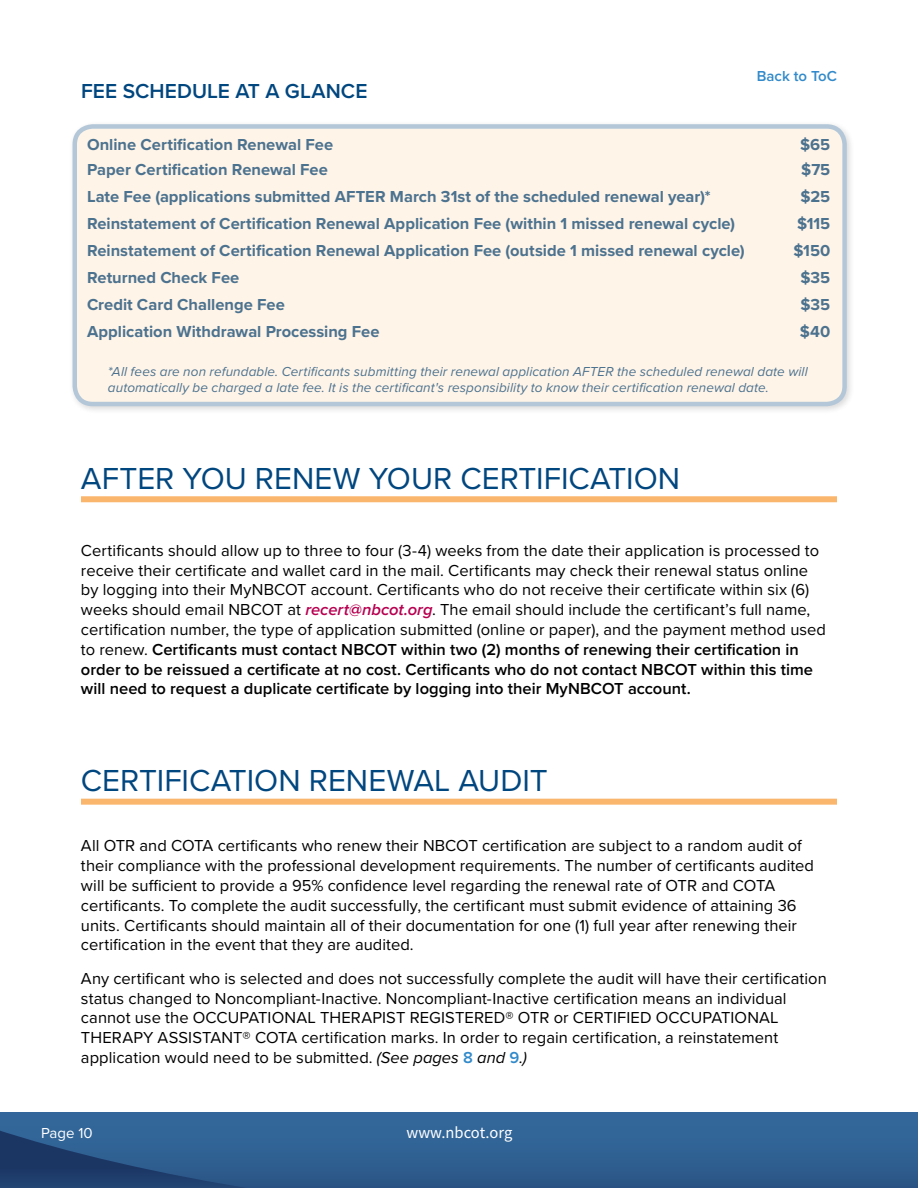
<style>
.page{position:relative;width:918px;height:1188px;background:#fff}
.page>*{position:absolute;margin:0;border:0;box-sizing:border-box;transform-origin:0 0}
.t1{font:31.5px "Proxima Nova";color:#00467f}
.t2{font:600 21px "Proxima Nova";letter-spacing:.005em;color:#00467f}
.t3{font:16.5px/19.8px "Proxima Nova";letter-spacing:.005em;color:#000}
.t4{font:700 16.5px "Proxima Nova";color:#00467f}
.t5{font:16.5px "Source Sans Pro";color:#fff}
.t6{font:600 15px "Proxima Nova";color:#328aca}
.t7{font:15px "Proxima Nova";color:#fff}
.t8{font:italic 13.5px/16.2px "Proxima Nova";letter-spacing:.01em;color:#00467f}
.s1{font-weight:600;font-style:italic;color:#b70050}
.s2{font-weight:600}
.s3{font-style:italic}
.s4{font-weight:600;color:#328aca}
</style>
<div class="page">
<div style="left:0;top:1113px;width:918px;height:75px;background:#369"></div>
<svg style="left:0;top:1130px;width:918px;height:58px"></svg>
<div style="left:81px;top:496px;width:756px;height:6px;background:#fbb66e"></div>
<div style="left:81px;top:799px;width:756px;height:6px;background:#fbb66e"></div>
<div style="left:69px;top:120px;width:786px;height:295px;background:#000;opacity:.5"></div>
<div style="left:75px;top:126px;width:770px;height:278px;background:#fef4e8;border-radius:18px"></div>
<div style="left:73px;top:124px;width:774px;height:282px;border:4px solid #00467f;border-radius:18px"></div>
<p class="t2" style="left:81px;top:78px;width:288px">FEE SCHEDULE AT A GLANCE</p>
<p class="t6" style="left:757px;top:67px;width:82px">Back to ToC</p>
<p class="t4" style="left:87px;top:135px;width:248px">Online Certification Renewal Fee</p>
<p class="t4" style="left:800px;top:135px;width:32px">$65</p>
<p class="t4" style="left:87px;top:160px;width:242px">Paper Certification Renewal Fee</p>
<p class="t4" style="left:801px;top:160px;width:31px">$75</p>
<p class="t4" style="left:87px;top:187px;width:625px">Late Fee (applications submitted AFTER March 31st of the scheduled renewal year)*</p>
<p class="t4" style="left:800px;top:187px;width:31px">$25</p>
<p class="t4" style="left:87px;top:214px;width:650px">Reinstatement of Certification Renewal Application Fee (within 1 missed renewal cycle)</p>
<p class="t4" style="left:797px;top:214px;width:35px">$115</p>
<p class="t4" style="left:87px;top:241px;width:659px">Reinstatement of Certification Renewal Application Fee (outside 1 missed renewal cycle)</p>
<p class="t4" style="left:794px;top:241px;width:38px">$150</p>
<p class="t4" style="left:87px;top:268px;width:154px">Returned Check Fee</p>
<p class="t4" style="left:800px;top:268px;width:31px">$35</p>
<p class="t4" style="left:87px;top:295px;width:199px">Credit Card Challenge Fee</p>
<p class="t4" style="left:800px;top:295px;width:31px">$35</p>
<p class="t4" style="left:87px;top:322px;width:294px">Application Withdrawal Processing Fee</p>
<p class="t4" style="left:800px;top:322px;width:32px">$40</p>
<p class="t8" style="left:108px;top:363px;width:701px">*All fees are non refundable. Certificants submitting their renewal application AFTER the scheduled renewal date will automatically be charged a late fee. It is the certificant's responsibility to know their certification renewal date.</p>
<h1 class="t1" style="left:81px;top:459px;width:601px">AFTER YOU RENEW YOUR CERTIFICATION</h1>
<p class="t3" style="left:81px;top:541px;width:747px">Certificants should allow up to three to four (3-4) weeks from the date their application is processed to receive their certificate and wallet card in the mail. Certificants may check their renewal status online by logging into their MyNBCOT account. Certificants who do not receive their certificate within six (6) weeks should email NBCOT at <span class="s1">recert@nbcot.org</span>. The email should include the certificant’s full name, certification number, the type of application submitted (online or paper), and the payment method used to renew. <span class="s2">Certificants must contact NBCOT within two (2) months of renewing their certification in order to be reissued a certificate at no cost. Certificants who do not contact NBCOT within this time will need to request a duplicate certificate by logging into their MyNBCOT account.</span></p>
<h1 class="t1" style="left:81px;top:762px;width:468px">CERTIFICATION RENEWAL AUDIT</h1>
<p class="t3" style="left:81px;top:836px;width:735px">All OTR and COTA certificants who renew their NBCOT certification are subject to a random audit of their compliance with the professional development requirements. The number of certificants audited will be sufficient to provide a 95% confidence level regarding the renewal rate of OTR and COTA certificants. To complete the audit successfully, the certificant must submit evidence of attaining 36 units. Certificants should maintain all of their documentation for one (1) full year after renewing their certification in the event that they are audited.</p>
<p class="t3" style="left:81px;top:969px;width:747px">Any certificant who is selected and does not successfully complete the audit will have their certification status changed to Noncompliant-Inactive. Noncompliant-Inactive certification means an individual cannot use the OCCUPATIONAL THERAPIST REGISTERED® OTR or CERTIFIED OCCUPATIONAL THERAPY ASSISTANT® COTA certification marks. In order to regain certification, a reinstatement application would need to be submitted. <span class="s3">(See pages</span> <span class="s4">8</span> <span class="s3">and</span> <span class="s4">9</span><span class="s3">.)</span></p>
<p class="t7" style="left:41px;top:1124px;width:53px">Page 10</p>
<p class="t5" style="left:407px;top:1122px;width:107px">www.nbcot.org</p>
</div>
